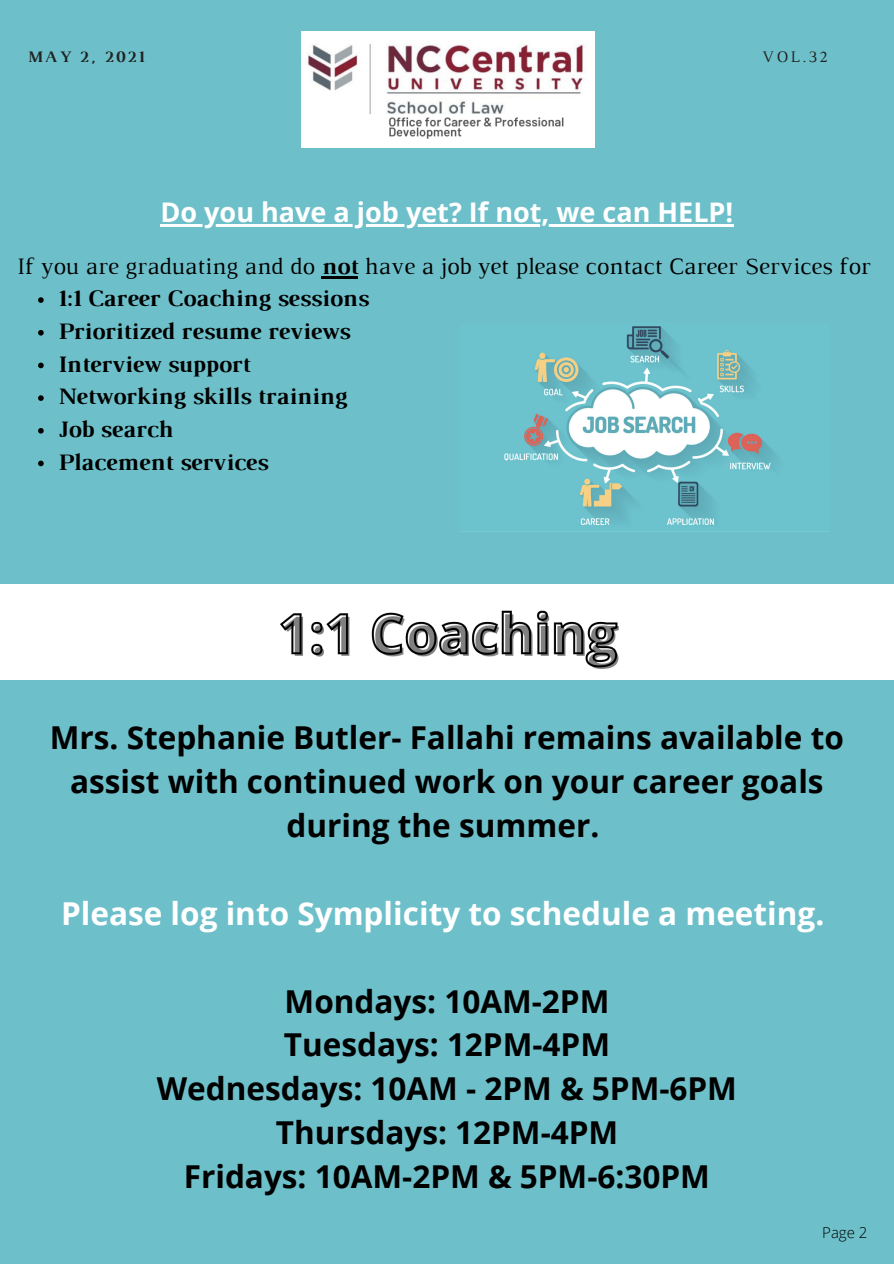
<style>
.page{position:relative;width:894px;height:1264px;background:#fff}
.page>*{position:absolute;margin:0;border:0;box-sizing:border-box;transform-origin:0 0}
.t1{font:700 31.5px/44px "Open Sans";color:#000;text-align:center}
.t2{font:700 31.5px "Open Sans";color:#fff}
.t3{font:700 27px "Open Sans";color:#fff}
.t4{font:700 24px "Luthier";color:#000}
.t5{font:24px "Luthier";color:#000}
.t6{font:700 16.35px "Luthier";letter-spacing:.14em;color:#222}
.t7{font:16.35px "Luthier";color:#222}
.t8{font:300 15px "Open Sans";color:#000}
.s1{font-family:"Minion Pro"}
.s2{font-weight:700}
</style>
<div class="page">
<div style="left:0;top:0;width:893px;height:1263px;background:#6dc0ca"></div>
<img style="left:301px;top:32px;width:293px;height:116px">
<div style="left:1px;top:584px;width:892px;height:96px;background:#fff"></div>
<img style="left:280px;top:610px;width:339px;height:59px">
<svg style="left:38px;top:297px;width:6px;height:6px"></svg>
<svg style="left:38px;top:330px;width:6px;height:5px"></svg>
<svg style="left:38px;top:362px;width:6px;height:6px"></svg>
<svg style="left:38px;top:395px;width:6px;height:6px"></svg>
<svg style="left:38px;top:428px;width:6px;height:5px"></svg>
<svg style="left:38px;top:460px;width:6px;height:6px"></svg>
<hr style="left:160px;top:224px;width:573px;height:2px;background:#fff">
<hr style="left:321px;top:276px;width:36px;height:2px;background:#000">
<img style="left:460px;top:326px;width:368px;height:206px">
<p class="t6" style="left:27px;top:51px;width:118px">MAY 2, 2021</p>
<p class="t7" style="left:762px;top:51px;width:67px">VO L . 3 <span class="s1">2</span></p>
<p class="t3" style="left:160px;top:193px;width:574px">Do you have a job yet? If not, we can HELP!</p>
<p class="t5" style="left:17px;top:257px;width:855px">If you are graduating and do <span class="s2">not</span> have a job yet please contact Career Services for</p>
<p class="t4" style="left:57px;top:290px;width:312px">1:1 Career Coaching sessions</p>
<p class="t4" style="left:57px;top:322px;width:293px">Prioritized resume reviews</p>
<p class="t4" style="left:57px;top:355px;width:194px">Interview support</p>
<p class="t4" style="left:57px;top:388px;width:290px">Networking skills training</p>
<p class="t4" style="left:57px;top:420px;width:117px">Job search</p>
<p class="t4" style="left:57px;top:453px;width:211px">Placement services</p>
<p class="t1" style="left:50px;top:714px;width:795px">Mrs. Stephanie Butler- Fallahi remains available to assist with continued work on your career goals during the summer.</p>
<p class="t2" style="left:61px;top:891px;width:764px">Please log into Symplicity to schedule a meeting.</p>
<p class="t1" style="left:284px;top:978px;width:326px">Mondays: 10AM-2PM</p>
<p class="t1" style="left:284px;top:1022px;width:327px">Tuesdays: 12PM-4PM</p>
<p class="t1" style="left:157px;top:1066px;width:581px">Wednesdays: 10AM - 2PM &amp; 5PM-6PM</p>
<p class="t1" style="left:276px;top:1110px;width:344px">Thursdays: 12PM-4PM</p>
<p class="t1" style="left:184px;top:1154px;width:527px">Fridays: 10AM-2PM &amp; 5PM-6:30PM</p>
<p class="t8" style="left:822px;top:1221px;width:47px">Page 2</p>
</div>
